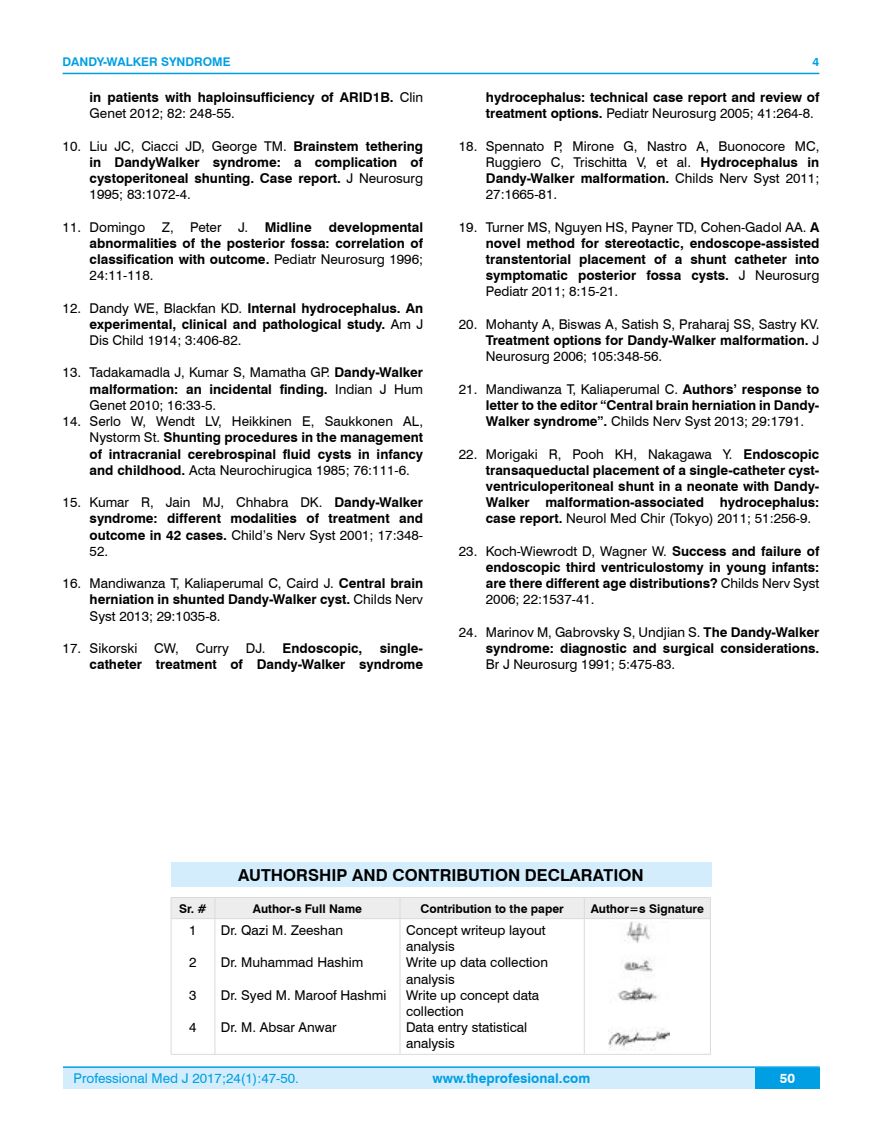
<style>
.page{position:relative;width:882px;height:1145px;background:#fff}
.page>*{position:absolute;margin:0;border:0;box-sizing:border-box;transform-origin:0 0}
.t1{font:700 16.5px "Swiss 721 BT";color:#000}
.t2{font:700 13.5px/16.2px "Swiss 721 BT";color:#000;text-align:justify}
.t3{font:13.5px/16.2px "Swiss 721 BT";color:#000;text-align:justify}
.t4{font:13.5px "Swiss 721 BT";color:#009fe3}
.t5{font:700 13.5px "Swiss 721 BT";color:#009fe3}
.t6{font:700 13.5px "Swiss 721 BT";color:#fff}
.t7{font:700 12px "Swiss 721 BT";color:#000}
.t8{font:700 12px "Swiss 721 BT";color:#009fe3}
.s1{font-weight:400}
.s2{font-weight:700}
</style>
<div class="page">
<div style="left:63px;top:1067px;width:756px;height:21px;background:#d4edfc"></div>
<hr style="left:63px;top:1066px;width:756px;height:2px;background:#009fe3">
<div style="left:754px;top:1068px;width:65px;height:20px;background:#009fe3"></div>
<hr style="left:63px;top:73px;width:756px;height:1px;background:#009fe3">
<div style="left:171px;top:862px;width:540px;height:24px;background:#d4edfc"></div>
<div style="left:171px;top:897px;width:539px;height:21px;background:#ededed"></div>
<hr style="left:171px;top:918px;width:44px;height:1px;background:#dadada">
<hr style="left:171px;top:919px;width:1px;height:135px;background:#dadada">
<hr style="left:215px;top:918px;width:185px;height:1px;background:#dadada">
<hr style="left:214px;top:919px;width:1px;height:135px;background:#dadada">
<hr style="left:400px;top:918px;width:184px;height:1px;background:#dadada">
<hr style="left:399px;top:919px;width:1px;height:135px;background:#dadada">
<hr style="left:584px;top:918px;width:126px;height:1px;background:#dadada">
<hr style="left:583px;top:919px;width:1px;height:135px;background:#dadada">
<hr style="left:709px;top:919px;width:1px;height:135px;background:#dadada">
<hr style="left:171px;top:1054px;width:44px;height:1px;background:#dadada">
<hr style="left:215px;top:1054px;width:185px;height:1px;background:#dadada">
<hr style="left:400px;top:1054px;width:184px;height:1px;background:#dadada">
<hr style="left:584px;top:1054px;width:126px;height:1px;background:#dadada">
<img style="left:608px;top:921px;width:61px;height:128px">
<p class="t8" style="left:63px;top:53px;width:169px">DANDY-WALKER SYNDROME</p>
<p class="t2" style="left:90px;top:89px;width:335px">in patients with haploinsufficiency of ARID1B. <span class="s1">Clin<br>Genet 2012; 82: 248-55.</span></p>
<p class="t2" style="left:90px;top:137px;width:335px;text-indent:-27px"><span class="s1">10. Liu JC, Ciacci JD, George TM.</span> Brainstem tethering in DandyWalker syndrome: a complication of cystoperitoneal shunting. Case report. <span class="s1">J Neurosurg 1995; 83:1072-4.</span></p>
<p class="t3" style="left:63px;top:218px;width:250px">11. Domingo Z, Peter J. <span class="s2">Midline</span></p>
<p class="t2" style="left:90px;top:218px;width:335px;text-indent:239px">developmental abnormalities of the posterior fossa: correlation of classification with outcome. <span class="s1">Pediatr Neurosurg 1996; 24:11-118.</span></p>
<p class="t2" style="left:90px;top:299px;width:335px;text-indent:-27px"><span class="s1">12. Dandy WE, Blackfan KD.</span> Internal hydrocephalus. An experimental, clinical and pathological study. <span class="s1">Am J Dis Child 1914; 3:406-82.</span></p>
<p class="t3" style="left:90px;top:364px;width:335px;text-indent:-27px">13. Tadakamadla J, Kumar S, Mamatha GP. <span class="s2">Dandy-Walker malformation: an incidental finding.</span> Indian J Hum Genet 2010; 16:33-5.</p>
<p class="t2" style="left:90px;top:413px;width:335px;text-indent:-27px"><span class="s1">14. Serlo W, Wendt LV, Heikkinen E, Saukkonen AL, Nystorm St.</span> Shunting procedures in the management of intracranial cerebrospinal fluid cysts in infancy and childhood. <span class="s1">Acta Neurochirugica 1985; 76:111-6.</span></p>
<p class="t2" style="left:90px;top:494px;width:335px;text-indent:-27px"><span class="s1">15. Kumar R, Jain MJ, Chhabra DK.</span> Dandy-Walker syndrome: different modalities of treatment and outcome in 42 cases. <span class="s1">Child’s Nerv Syst 2001; 17:348- 52.</span></p>
<p class="t3" style="left:90px;top:575px;width:335px;text-indent:-27px">16. Mandiwanza T, Kaliaperumal C, Caird J. <span class="s2">Central brain herniation in shunted Dandy-Walker cyst.</span> Childs Nerv Syst 2013; 29:1035-8.</p>
<p class="t3" style="left:63px;top:639px;width:76px">17. Sikorski</p>
<p class="t3" style="left:154px;top:639px;width:26px">CW,</p>
<p class="t3" style="left:196px;top:639px;width:35px">Curry</p>
<p class="t2" style="left:246px;top:639px;width:118px"><span class="s1">DJ.</span> Endoscopic,</p>
<p class="t2" style="left:90px;top:639px;width:335px;text-align:right">single-<br>catheter treatment of Dandy-Walker syndrome</p>
<p class="t8" style="left:812px;top:53px;width:8px">4</p>
<p class="t2" style="left:485px;top:89px;width:335px">hydrocephalus: technical case report and review of treatment options. <span class="s1">Pediatr Neurosurg 2005; 41:264-8.</span></p>
<p class="t3" style="left:485px;top:137px;width:335px;text-indent:-27px">18. Spennato P, Mirone G, Nastro A, Buonocore MC, Ruggiero C, Trischitta V, et al. <span class="s2">Hydrocephalus in Dandy-Walker malformation.</span> Childs Nerv Syst 2011; 27:1665-81.</p>
<p class="t2" style="left:485px;top:218px;width:335px;text-indent:-27px"><span class="s1">19. Turner MS, Nguyen HS, Payner TD, Cohen-Gadol AA.</span> A novel method for stereotactic, endoscope-assisted transtentorial placement of a shunt catheter into symptomatic posterior fossa cysts. <span class="s1">J Neurosurg Pediatr 2011; 8:15-21.</span></p>
<p class="t3" style="left:485px;top:315px;width:335px;text-indent:-27px">20. Mohanty A, Biswas A, Satish S, Praharaj SS, Sastry KV.<br><span class="s2">Treatment options for Dandy-Walker malformation.</span> J Neurosurg 2006; 105:348-56.</p>
<p class="t2" style="left:485px;top:380px;width:335px;text-indent:-27px"><span class="s1">21. Mandiwanza T, Kaliaperumal C.</span> Authors’ response to letter to the editor “Central brain herniation in Dandy-Walker syndrome”. <span class="s1">Childs Nerv Syst 2013; 29:1791.</span></p>
<p class="t2" style="left:485px;top:445px;width:335px;text-indent:-27px"><span class="s1">22. Morigaki R, Pooh KH, Nakagawa Y.</span> Endoscopic transaqueductal placement of a single-catheter cyst&shy;ventriculoperitoneal shunt in a neonate with Dandy-Walker malformation-associated hydrocephalus: case report. <span class="s1">Neurol Med Chir (Tokyo) 2011; 51:256-9.</span></p>
<p class="t2" style="left:485px;top:542px;width:335px;text-indent:-27px"><span class="s1">23. Koch-Wiewrodt D, Wagner W.</span> Success and failure of endoscopic third ventriculostomy in young infants: are there different age distributions? <span class="s1">Childs Nerv Syst 2006; 22:1537-41.</span></p>
<p class="t2" style="left:458px;top:623px;width:362px;text-align:right"><span class="s1">24. Marinov M, Gabrovsky S, Undjian S.</span> The Dandy-Walker syndrome: diagnostic and surgical considerations.</p>
<p class="t3" style="left:485px;top:656px;width:191px">Br J Neurosurg 1991; 5:475-83.</p>
<p class="t1" style="left:238px;top:863px;width:406px">AUTHORSHIP AND CONTRIBUTION DECLARATION</p>
<p class="t7" style="left:179px;top:900px;width:29px">Sr. #</p>
<p class="t7" style="left:253px;top:900px;width:111px">Author-s Full Name</p>
<p class="t7" style="left:420px;top:900px;width:145px">Contribution to the paper</p>
<p class="t7" style="left:590px;top:900px;width:115px">Author=s Signature</p>
<p class="t3" style="left:189px;top:921px;width:9px">1</p>
<p class="t3" style="left:189px;top:954px;width:9px">2</p>
<p class="t3" style="left:189px;top:986px;width:9px">3</p>
<p class="t3" style="left:189px;top:1018px;width:9px">4</p>
<p class="t3" style="left:221px;top:921px;width:123px">Dr. Qazi M. Zeeshan</p>
<p class="t3" style="left:221px;top:954px;width:144px">Dr. Muhammad Hashim</p>
<p class="t3" style="left:221px;top:986px;width:167px">Dr. Syed M. Maroof Hashmi</p>
<p class="t3" style="left:221px;top:1018px;width:117px">Dr. M. Absar Anwar</p>
<p class="t3" style="left:406px;top:921px;width:143px;text-align:left">Concept writeup layout analysis<br>Write up data collection analysis<br>Write up concept data collection<br>Data entry statistical analysis</p>
<p class="t4" style="left:74px;top:1069px;width:227px">Professional Med J 2017;24(1):47-50.</p>
<p class="t5" style="left:432px;top:1069px;width:159px">www.theprofesional.com</p>
<p class="t6" style="left:779px;top:1069px;width:17px">50</p>
</div>
